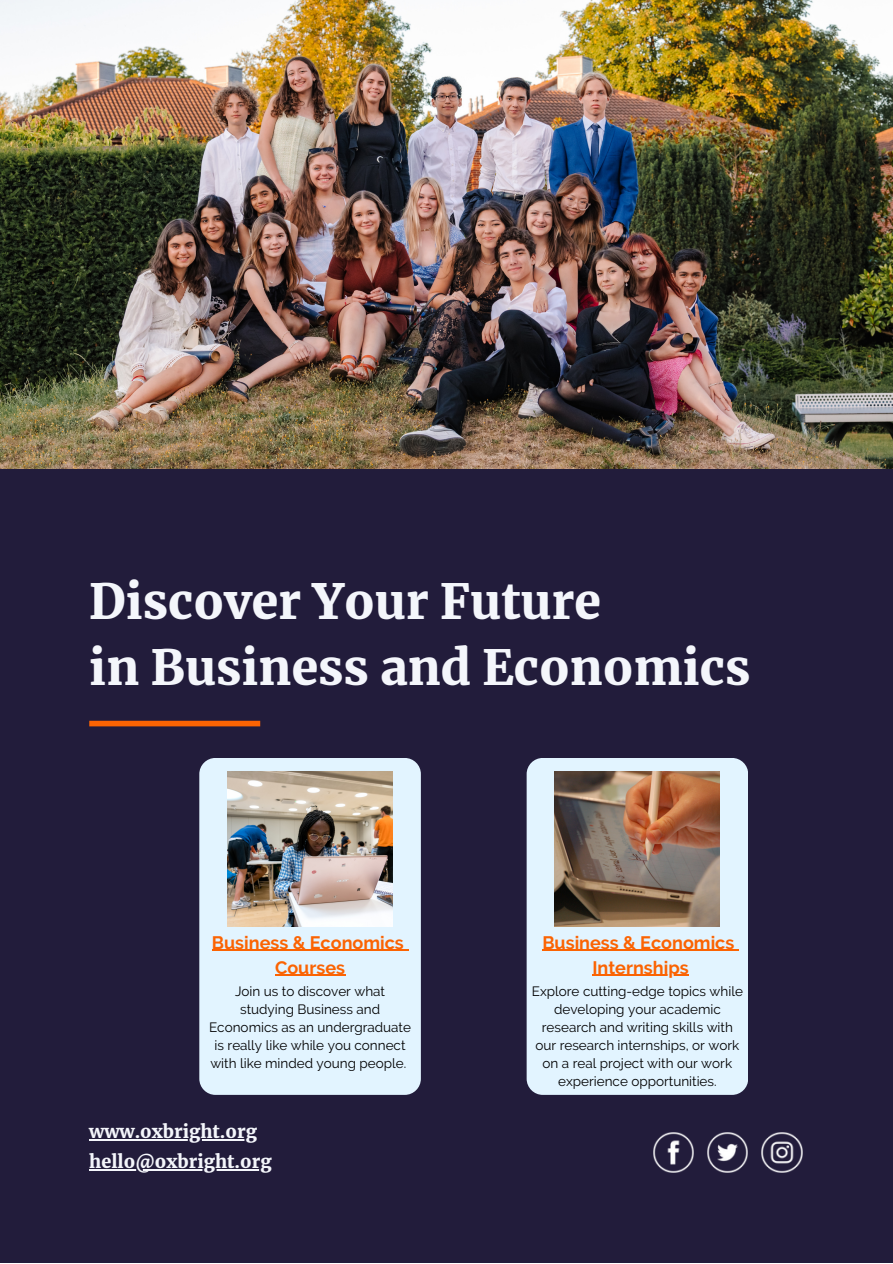
<style>
.page{position:relative;width:893px;height:1264px;background:#fff}
.page>*{position:absolute;margin:0;border:0;box-sizing:border-box;transform-origin:0 0}
.t1{font:900 48px "Merriweather";color:#f4f6fb}
.t2{font:700 18px "Raleway";color:#fb6302}
.t3{font:900 18px "Merriweather";color:#f4f6fb}
.t4{font:13.5px/18px "Raleway";color:#000;text-align:center}
</style>
<div class="page">
<div style="left:0;top:0;width:892px;height:1262px;background:#221c3b"></div>
<img style="left:0;top:0;width:892px;height:469px">
<div style="left:199px;top:758px;width:222px;height:336px;background:#e2f4ff;border-radius:16px"></div>
<div style="left:526px;top:758px;width:222px;height:336px;background:#e2f4ff;border-radius:16px"></div>
<img style="left:227px;top:771px;width:165px;height:155px">
<img style="left:554px;top:771px;width:165px;height:155px">
<div style="left:89px;top:720px;width:171px;height:6px;background:#fb6302"></div>
<img style="left:653px;top:1132px;width:40px;height:40px">
<img style="left:707px;top:1132px;width:40px;height:40px">
<img style="left:761px;top:1132px;width:41px;height:40px">
<hr style="left:89px;top:1169px;width:46px;height:1px;background:#f4f6fb">
<hr style="left:135px;top:1169px;width:137px;height:1px;background:#f4f6fb">
<hr style="left:89px;top:1138px;width:168px;height:2px;background:#f4f6fb">
<hr style="left:212px;top:949px;width:192px;height:2px;background:#fb6302">
<hr style="left:275px;top:974px;width:70px;height:1px;background:#fb6302">
<hr style="left:542px;top:949px;width:192px;height:2px;background:#fb6302">
<hr style="left:592px;top:974px;width:96px;height:1px;background:#fb6302">
<p class="t1" style="left:89px;top:571px;width:513px">Discover Your Future</p>
<p class="t1" style="left:89px;top:637px;width:662px">in Business and Economics</p>
<p class="t2" style="left:212px;top:931px;width:193px">Business &amp; Economics</p>
<p class="t2" style="left:275px;top:956px;width:71px">Courses</p>
<p class="t4" style="left:209px;top:982px;width:203px">Join us to discover what studying Business and<br>Economics as an undergraduate is really like while you connect with like minded young people.</p>
<p class="t3" style="left:89px;top:1120px;width:169px">www.oxbright.org</p>
<p class="t3" style="left:89px;top:1150px;width:184px">hello@oxbright.org</p>
<p class="t2" style="left:542px;top:931px;width:193px">Business &amp; Economics</p>
<p class="t2" style="left:592px;top:956px;width:98px">Internships</p>
<p class="t4" style="left:532px;top:982px;width:212px">Explore cutting-edge topics while developing your academic research and writing skills with our research internships, or work on a real project with our work experience opportunities.</p>
</div>
